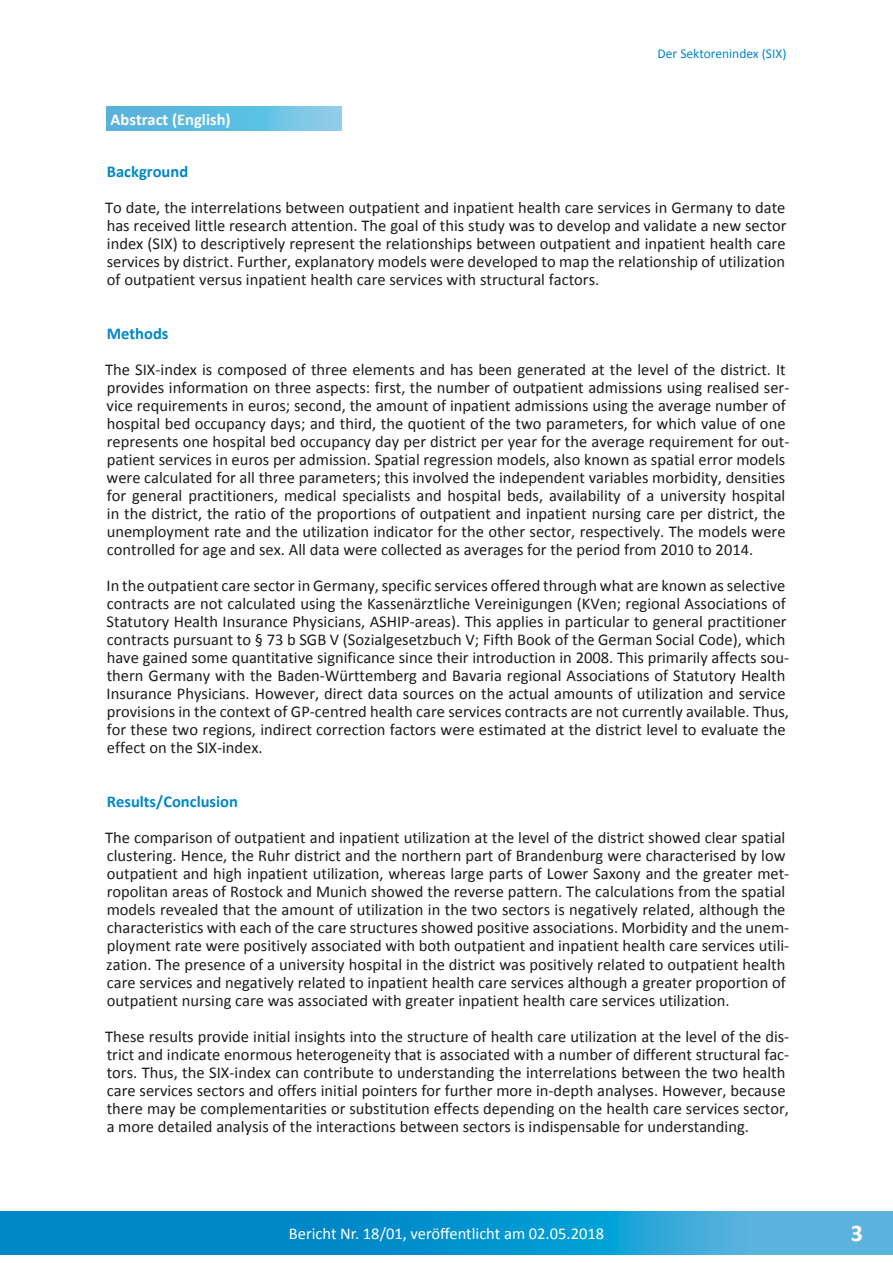
<style>
.page{position:relative;width:893px;height:1263px;background:#fff}
.page>*{position:absolute;margin:0;border:0;box-sizing:border-box;transform-origin:0 0}
.t1{font:700 24px "Calibri";color:#fff}
.t2{font:16.5px/18px "Calibri";color:#1d1d1b}
.t3{font:16.5px "Calibri";color:#fff}
.t4{font:700 16.5px "Calibri";color:#0087c8}
.t5{font:700 16.5px "Calibri";color:#fff}
.t6{font:13.5px "Calibri";color:#0087c8}
</style>
<div class="page">
<svg style="left:0;top:1212px;width:893px;height:42px;background:#1797d0"></svg>
<svg style="left:106px;top:106px;width:236px;height:25px;background:#65bee1"></svg>
<p class="t5" style="left:111px;top:109px;width:122px">Abstract (English)</p>
<p class="t6" style="left:658px;top:45px;width:131px">Der Sektorenindex (SIX)</p>
<p class="t4" style="left:107px;top:161px;width:83px">Background</p>
<p class="t2" style="left:105px;top:199px;width:683px;text-align:justify">To date, the interrelations between outpatient and inpatient health care services in Germany to date has received little research attention. The goal of this study was to develop and validate a new sector index (SIX) to descriptively represent the relationships between outpatient and inpatient health care services by district. Further, explanatory models were developed to map the relationship of utilization of outpatient versus inpatient health care services with structural factors.</p>
<p class="t4" style="left:107px;top:323px;width:63px">Methods</p>
<p class="t2" style="left:105px;top:361px;width:686px">The SIX-index is composed of three elements and has been generated at the level of the district. It provides information on three aspects: first, the number of outpatient admissions using realised ser&shy;vice requirements in euros; second, the amount of inpatient admissions using the average number of hospital bed occupancy days; and third, the quotient of the two parameters, for which value of one represents one hospital bed occupancy day per district per year for the average requirement for out&shy;patient services in euros per admission. Spatial regression models, also known as spatial error models were calculated for all three parameters; this involved the independent variables morbidity, densities for general practitioners, medical specialists and hospital beds, availability of a university hospital in the district, the ratio of the proportions of outpatient and inpatient nursing care per district, the unemployment rate and the utilization indicator for the other sector, respectively. The models were controlled for age and sex. All data were collected as averages for the period from 2010 to 2014.</p>
<p class="t2" style="left:107px;top:577px;width:684px">In the outpatient care sector in Germany, specific services offered through what are known as selective contracts are not calculated using the Kassenärztliche Vereinigungen (KVen; regional Associations of Statutory Health Insurance Physicians, ASHIP-areas). This applies in particular to general practitioner contracts pursuant to § 73 b SGB V (Sozialgesetzbuch V; Fifth Book of the German Social Code), which have gained some quantitative significance since their introduction in 2008. This primarily affects sou&shy;thern Germany with the Baden-Württemberg and Bavaria regional Associations of Statutory Health Insurance Physicians. However, direct data sources on the actual amounts of utilization and service provisions in the context of GP-centred health care services contracts are not currently available. Thus, for these two regions, indirect correction factors were estimated at the district level to evaluate the effect on the SIX-index.</p>
<p class="t4" style="left:107px;top:791px;width:133px">Results/Conclusion</p>
<p class="t2" style="left:105px;top:829px;width:686px">The comparison of outpatient and inpatient utilization at the level of the district showed clear spatial clustering. Hence, the Ruhr district and the northern part of Brandenburg were characterised by low outpatient and high inpatient utilization, whereas large parts of Lower Saxony and the greater met&shy;ropolitan areas of Rostock and Munich showed the reverse pattern. The calculations from the spatial models revealed that the amount of utilization in the two sectors is negatively related, although the characteristics with each of the care structures showed positive associations. Morbidity and the unem&shy;ployment rate were positively associated with both outpatient and inpatient health care services utili&shy;zation. The presence of a university hospital in the district was positively related to outpatient health care services and negatively related to inpatient health care services although a greater proportion of outpatient nursing care was associated with greater inpatient health care services utilization.</p>
<p class="t2" style="left:105px;top:1027px;width:686px">These results provide initial insights into the structure of health care utilization at the level of the dis&shy;trict and indicate enormous heterogeneity that is associated with a number of different structural fac&shy;tors. Thus, the SIX-index can contribute to understanding the interrelations between the two health care services sectors and offers initial pointers for further more in-depth analyses. However, because there may be complementarities or substitution effects depending on the health care services sector, a more detailed analysis of the interactions between sectors is indispensable for understanding.</p>
<p class="t3" style="left:289px;top:1223px;width:317px">Bericht Nr. 18/01, veröffentlicht am 02.05.2018</p>
<h1 class="t1" style="left:851px;top:1218px;width:14px">3</h1>
</div>
